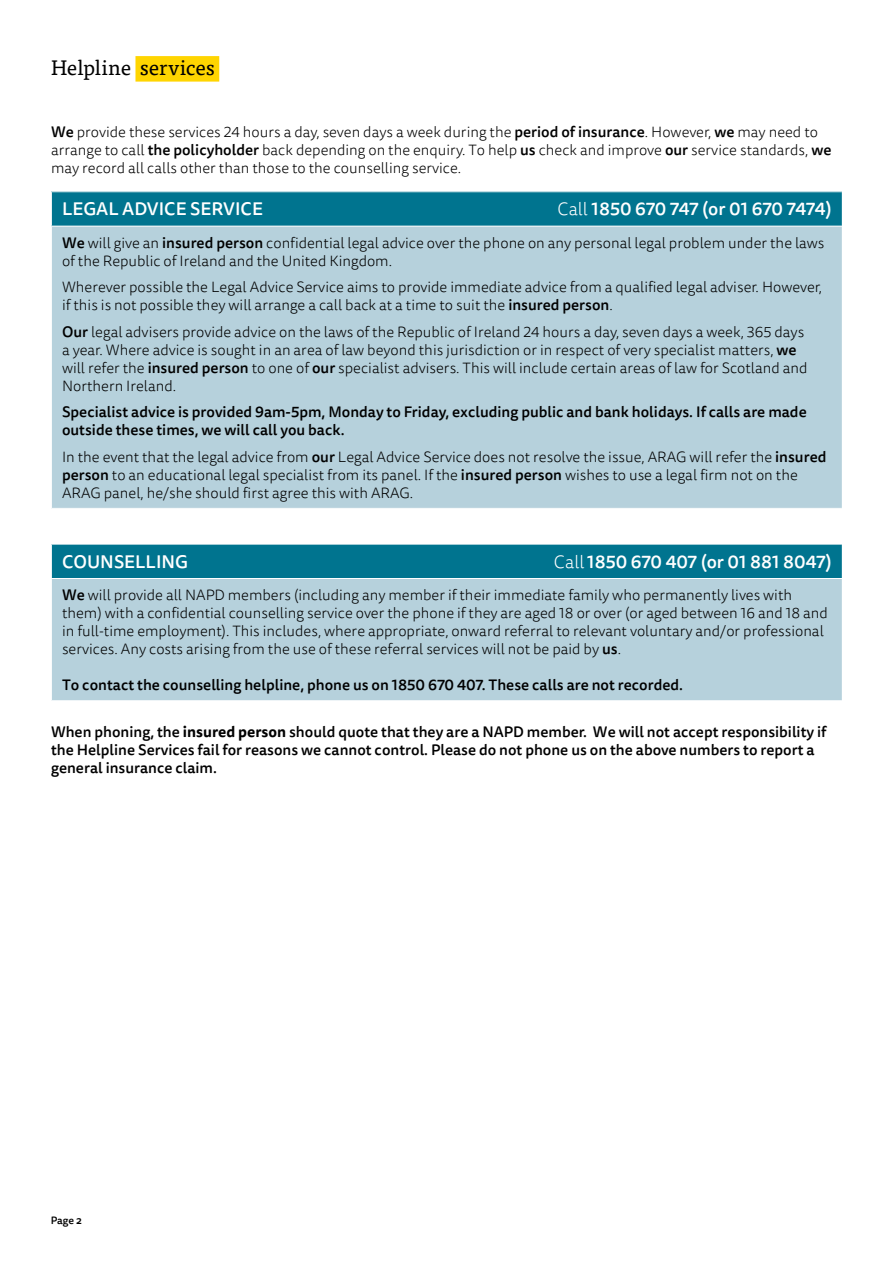
<style>
.page{position:relative;width:893px;height:1263px;background:#fff}
.page>*{position:absolute;margin:0;border:0;box-sizing:border-box;transform-origin:0 0}
.t1{font:21px "Tisa OT";color:#000}
.t2{font:500 18px "Tisa Sans OT";color:#fff}
.t3{font:300 15px/18px "Tisa Sans OT";color:#000}
.t4{font:500 15px/18px "Tisa Sans OT";color:#000}
.t5{font:500 10.5px "Tisa Sans OT";color:#000}
.s1{font-weight:500}
.s2{font-weight:300}
.s3{font-weight:700}
</style>
<div class="page">
<div style="left:135px;top:56px;width:84px;height:26px;background:#ffd500"></div>
<div style="left:51px;top:192px;width:791px;height:34px;background:#00748f"></div>
<div style="left:51px;top:226px;width:791px;height:282px;background:#b6d1dc"></div>
<hr style="left:51px;top:226px;width:1px;height:282px;background:#fff">
<hr style="left:51px;top:192px;width:1px;height:34px;background:#fff">
<hr style="left:51px;top:226px;width:792px;height:1px;background:#fff">
<div style="left:51px;top:544px;width:791px;height:34px;background:#00748f"></div>
<div style="left:51px;top:578px;width:791px;height:123px;background:#b6d1dc"></div>
<hr style="left:51px;top:544px;width:792px;height:1px;background:#fff">
<hr style="left:51px;top:544px;width:1px;height:34px;background:#fff">
<hr style="left:51px;top:578px;width:792px;height:1px;background:#fff">
<hr style="left:51px;top:579px;width:1px;height:121px;background:#fff">
<hr style="left:51px;top:700px;width:792px;height:1px;background:#fff">
<h1 class="t1" style="left:51px;top:55px;width:165px">Helpline services</h1>
<p class="t3" style="left:51px;top:124px;width:782px"><span class="s1">We</span> provide these services 24 hours a day, seven days a week during the <span class="s1">period of insurance</span>. However, <span class="s1">we</span> may need to arrange to call <span class="s1">the policyholder</span> back depending on the enquiry. To help <span class="s1">us</span> check and improve <span class="s1">our</span> service standards, <span class="s1">we </span>may record all calls other than those to the counselling service.</p>
<p class="t2" style="left:62px;top:198px;width:203px">LEGAL ADVICE SERVICE</p>
<p class="t2" style="left:557px;top:198px;width:276px"><span class="s2">Call</span> 1850 670 747 (or 01 670 7474)</p>
<p class="t3" style="left:62px;top:234px;width:764px"><span class="s1">We</span> will give an <span class="s1">insured person</span> confidential legal advice over the phone on any personal legal problem under the laws of the Republic of Ireland and the United Kingdom.</p>
<p class="t3" style="left:62px;top:279px;width:762px">Wherever possible the Legal Advice Service aims to provide immediate advice from a qualified legal adviser. However, if this is not possible they will arrange a call back at a time to suit the <span class="s1">insured person</span>.</p>
<p class="t3" style="left:62px;top:323px;width:747px"><span class="s1">Our</span> legal advisers provide advice on the laws of the Republic of Ireland 24 hours a day, seven days a week, 365 days a year. Where advice is sought in an area of law beyond this jurisdiction or in respect of very specialist matters, <span class="s1">we </span>will refer the <span class="s1">insured person</span> to one of <span class="s1">our</span> specialist advisers. This will include certain areas of law for Scotland and Northern Ireland.</p>
<p class="t4" style="left:62px;top:404px;width:746px">Specialist advice is provided 9am-5pm, Monday to Friday, excluding public and bank holidays. If calls are made outside these times, we will call you back.</p>
<p class="t3" style="left:62px;top:448px;width:766px">In the event that the legal advice from <span class="s1">our</span> Legal Advice Service does not resolve the issue, ARAG will refer the <span class="s1">insured person</span> to an educational legal specialist from its panel. If the <span class="s1">insured person</span> wishes to use a legal firm not on the<br>ARAG panel, he/she should first agree this with ARAG.</p>
<p class="t2" style="left:62px;top:550px;width:127px">COUNSELLING</p>
<p class="t2" style="left:554px;top:550px;width:279px"><span class="s2">Call</span> 1850 670 407 (or 01 881 8047)</p>
<p class="t3" style="left:62px;top:587px;width:767px"><span class="s1">We</span> will provide all NAPD members (including any member if their immediate family who permanently lives with them) with a confidential counselling service over the phone if they are aged 18 or over (or aged between 16 and 18 and in full-time employment). This includes, where appropriate, onward referral to relevant voluntary and/or professional services. Any costs arising from the use of these referral services will not be paid by <span class="s1">us</span>.</p>
<p class="t4" style="left:62px;top:677px;width:623px">To contact the counselling helpline, phone us on 1850 670 407. These calls are not recorded.</p>
<p class="t4" style="left:51px;top:724px;width:777px">When phoning, the <span class="s3">insured person</span> should quote that they are a NAPD member. We will not accept responsibility if the Helpline Services fail for reasons we cannot control. Please do not phone us on the above numbers to report a general insurance claim.</p>
<p class="t5" style="left:51px;top:1214px;width:33px">Page 2</p>
</div>
